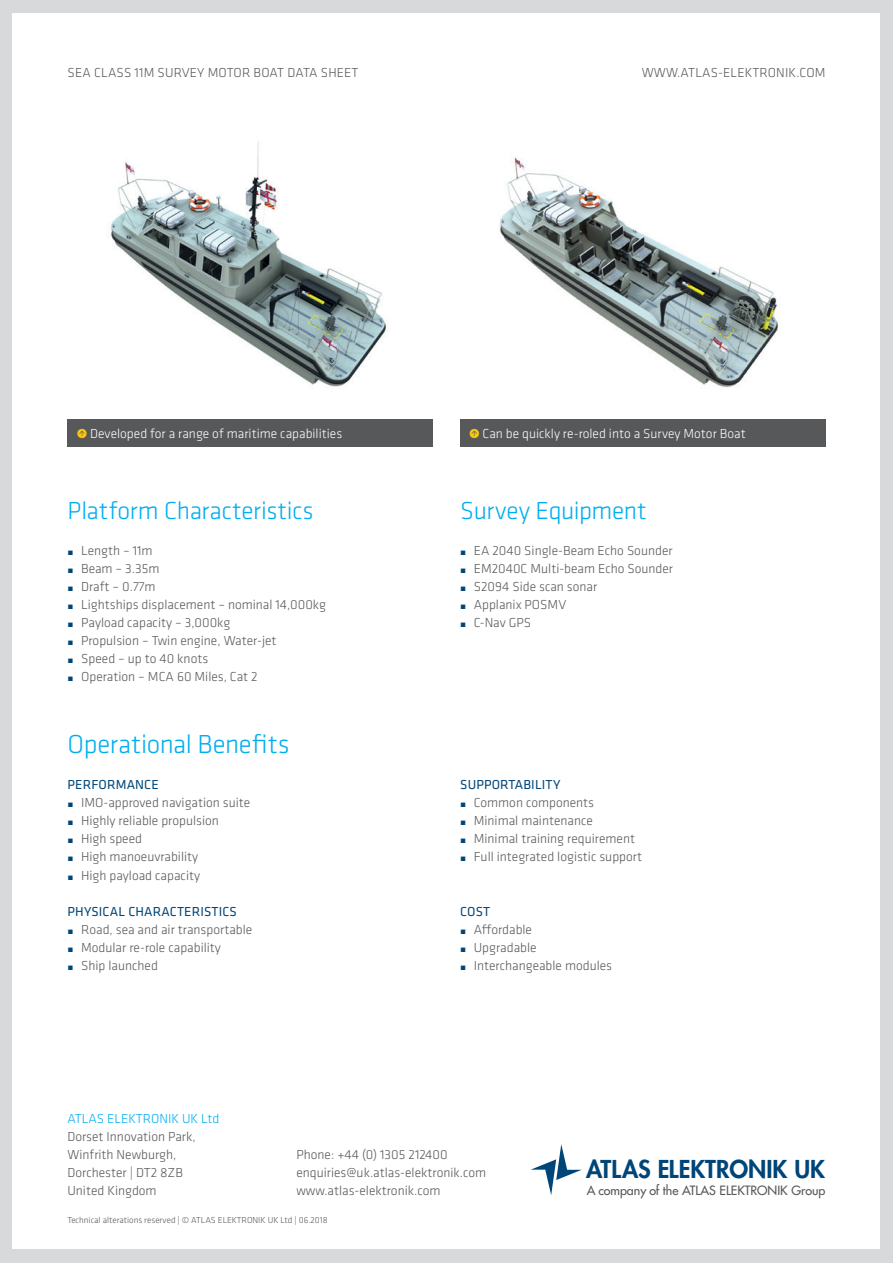
<style>
.page{position:relative;width:893px;height:1263px;background:#d8d9db}
.page>*{position:absolute;margin:0;border:0;box-sizing:border-box;transform-origin:0 0}
.t1{font:300 27px "Klavika";letter-spacing:-.015em;color:#00aeef}
.t2{font:300 25.5px "Klavika";letter-spacing:-.01em;color:#00aeef}
.t3{font:800 24px "Futura";color:#004578}
.t4{font:300 13.5px/18px "Klavika";color:#57585a}
.t5{font:300 13.5px "Klavika";color:#fff}
.t6{font:300 13.5px "Klavika";color:#00aeef}
.t7{font:12.45px "Futura";color:#57585a}
.t8{font:300 9px "Klavika";color:#57585a}
.s1{color:#feca0a}
.s2{font-size:9px;color:#004578}
.s3{font-weight:400;color:#004578}
</style>
<div class="page">
<div style="left:13px;top:13px;width:867px;height:1235px;background:#fff"></div>
<img style="left:110px;top:141px;width:276px;height:246px">
<img style="left:499px;top:157px;width:279px;height:231px">
<div style="left:68px;top:419px;width:365px;height:27px;background:#57585a"></div>
<div style="left:460px;top:419px;width:365px;height:27px;background:#57585a"></div>
<svg style="left:531px;top:1144px;width:51px;height:51px"></svg>
<p class="t4" style="left:68px;top:63px;width:292px">SEA CLASS 11M SURVEY MOTOR BOAT DATA SHEET</p>
<p class="t4" style="left:642px;top:63px;width:185px">WWW.ATLAS-ELEKTRONIK.COM</p>
<p class="t5" style="left:77px;top:425px;width:267px"><span class="s1">•</span> Developed for a range of maritime capabilities</p>
<p class="t5" style="left:469px;top:425px;width:278px"><span class="s1">•</span> Can be quickly re-roled into a Survey Motor Boat</p>
<h2 class="t2" style="left:68px;top:495px;width:247px">Platform Characteristics</h2>
<p class="t4" style="left:68px;top:541px;width:260px"><span class="s2">́</span> Length – 11m<br><span class="s2">́</span> Beam – 3.35m<br><span class="s2">́</span> Draft – 0.77m<br><span class="s2">́</span> Lightships displacement – nominal 14,000kg <span class="s2">́</span> Payload capacity – 3,000kg<br><span class="s2">́</span> Propulsion – Twin engine, Water-jet<br><span class="s2">́</span> Speed – up to 40 knots<br><span class="s2">́</span> Operation – MCA 60 Miles, Cat 2</p>
<h1 class="t1" style="left:68px;top:728px;width:223px">Operational Benefits</h1>
<h2 class="t2" style="left:460px;top:495px;width:188px">Survey Equipment</h2>
<p class="t4" style="left:460px;top:541px;width:214px"><span class="s2">́</span> EA 2040 Single-Beam Echo Sounder <span class="s2">́</span> EM2040C Multi-beam Echo Sounder <span class="s2">́</span> S2094 Side scan sonar<br><span class="s2">́</span> Applanix POSMV<br><span class="s2">́</span> C-Nav GPS</p>
<p class="t4" style="left:68px;top:776px;width:184px"><span class="s3">PERFORMANCE<br></span><span class="s2">́</span> IMO-approved navigation suite <span class="s2">́</span> Highly reliable propulsion<br><span class="s2">́</span> High speed<br><span class="s2">́</span> High manoeuvrability<br><span class="s2">́</span> High payload capacity</p>
<p class="t4" style="left:68px;top:902px;width:186px"><span class="s3">PHYSICAL CHARACTERISTICS<br></span><span class="s2">́</span> Road, sea and air transportable <span class="s2">́</span> Modular re-role capability<br><span class="s2">́</span> Ship launched</p>
<p class="t4" style="left:460px;top:902px;width:153px"><span class="s3">COST<br></span><span class="s2">́</span> Affordable<br><span class="s2">́</span> Upgradable<br><span class="s2">́</span> Interchangeable modules</p>
<p class="t4" style="left:460px;top:776px;width:183px"><span class="s3">SUPPORTABILITY<br></span><span class="s2">́</span> Common components<br><span class="s2">́</span> Minimal maintenance<br><span class="s2">́</span> Minimal training requirement <span class="s2">́</span> Full integrated logistic support</p>
<p class="t6" style="left:67px;top:1110px;width:153px">ATLAS ELEKTRONIK UK Ltd</p>
<p class="t4" style="left:67px;top:1127px;width:130px">Dorset Innovation Park,<br>Winfrith Newburgh,<br>Dorchester | DT2 8ZB<br>United Kingdom</p>
<p class="t4" style="left:296px;top:1145px;width:191px">Phone: +44 (0) 1305 212400 enquiries@uk.atlas-elektronik.com www.atlas-elektronik.com</p>
<p class="t8" style="left:67px;top:1214px;width:262px">Technical alterations reserved | © ATLAS ELEKTRONIK UK Ltd | 06.2018</p>
<h3 class="t3" style="left:586px;top:1153px;width:240px">ATLAS ELEKTRONIK UK</h3>
<p class="t7" style="left:587px;top:1182px;width:240px">A company of the ATLAS ELEKTRONIK Group</p>
</div>
